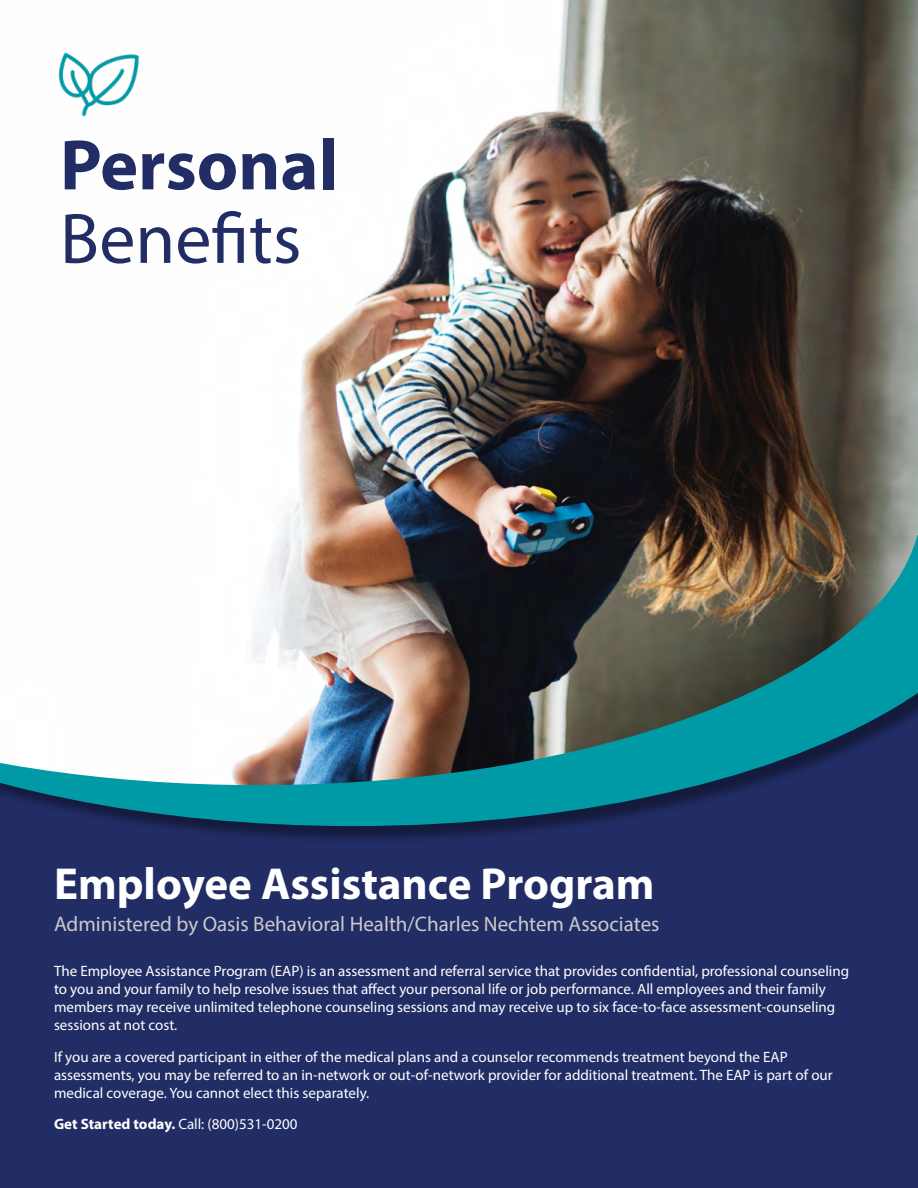
<style>
.page{position:relative;width:918px;height:1188px;background:#fff}
.page>*{position:absolute;margin:0;border:0;box-sizing:border-box;transform-origin:0 0}
.t1{font:700 72px "Myriad Pro";color:#222d65}
.t2{font:72px "Myriad Pro";color:#222d65}
.t3{font:700 45px "Myriad Pro";color:#fff}
.t4{font:21px "Myriad Pro";color:#cacaca}
.t5{font:15px/18px "Myriad Pro";color:#fff}
.s1{font-weight:700}
</style>
<div class="page">
<div style="left:0;top:604px;width:918px;height:584px;background:#222d65"></div>
<img style="left:280px;top:0;width:638px;height:533px">
<div style="left:0;top:538px;width:918px;height:307px;background:#000;opacity:.41"></div>
<img style="left:0;top:533px;width:918px;height:294px">
<img style="left:58px;top:52px;width:82px;height:65px">
<h1 class="t1" style="left:60px;top:118px;width:280px">Personal</h1>
<h1 class="t2" style="left:60px;top:194px;width:243px">Benefits</h1>
<h2 class="t3" style="left:54px;top:855px;width:602px">Employee Assistance Program</h2>
<h3 class="t4" style="left:54px;top:911px;width:607px">Administered by Oasis Behavioral Health/Charles Nechtem Associates</h3>
<p class="t5" style="left:54px;top:962px;width:797px">The Employee Assistance Program (EAP) is an assessment and referral service that provides confidential, professional counseling to you and your family to help resolve issues that affect your personal life or job performance. All employees and their family members may receive unlimited telephone counseling sessions and may receive up to six face-to-face assessment-counseling sessions at not cost.</p>
<p class="t5" style="left:54px;top:1047px;width:780px">If you are a covered participant in either of the medical plans and a counselor recommends treatment beyond the EAP assessments, you may be referred to an in-network or out-of-network provider for additional treatment. The EAP is part of our medical coverage. You cannot elect this separately.</p>
<p class="t5" style="left:54px;top:1115px;width:245px"><span class="s1">Get Started today.</span> Call: (800)531-0200</p>
</div>
